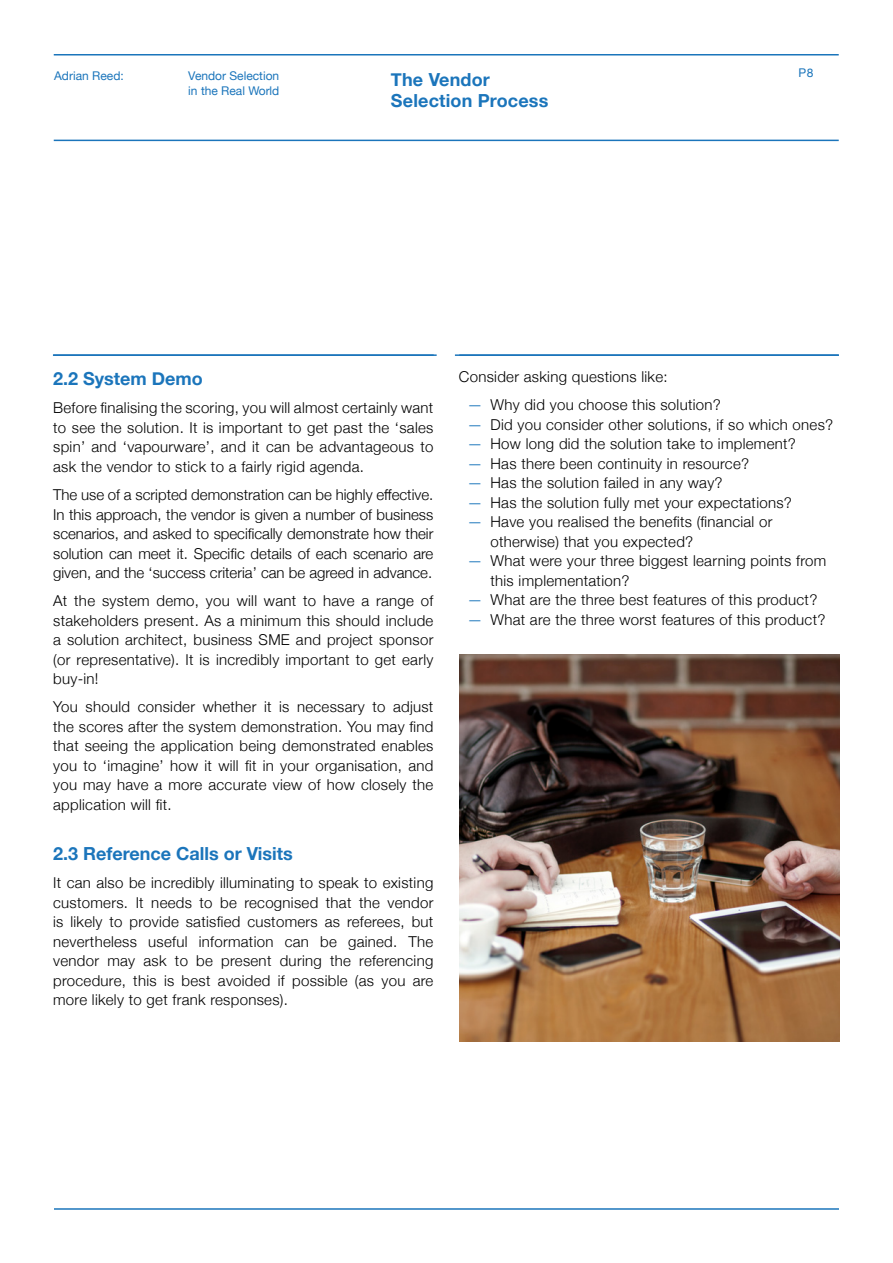
<style>
.page{position:relative;width:893px;height:1263px;background:#fff}
.page>*{position:absolute;margin:0;border:0;box-sizing:border-box;transform-origin:0 0}
.H3___Helvetica_Neue{font:700 18px/21px "Helvetica Neue";color:#1b75bb}
.Body_text___Helvetic{font:300 15px/19.5px "Helvetica Neue";letter-spacing:.02em;color:#000;text-align:justify}
.Body_text__with_spac{font:300 15px/19.5px "Helvetica Neue";letter-spacing:.02em;color:#000;text-align:justify}
.Folio__blue____Helve{font:12px "Helvetica Neue";color:#1b75bb}
.s1{color:#1b75bb}
</style>
<div class="page">
<hr style="left:54px;top:1208px;width:785px;height:2px;background:#1b75bb">
<hr style="left:54px;top:54px;width:785px;height:2px;background:#1b75bb">
<hr style="left:54px;top:140px;width:785px;height:1px;background:#1b75bb">
<hr style="left:53px;top:354px;width:384px;height:2px;background:#1b75bb">
<hr style="left:455px;top:354px;width:384px;height:2px;background:#1b75bb">
<img style="left:459px;top:655px;width:380px;height:387px">
<p class="Folio__blue____Helve" style="left:54px;top:67px;width:71px">Adrian Reed:</p>
<p class="Folio__blue____Helve" style="left:188px;top:67px;width:92px">Vendor Selection</p>
<p class="Folio__blue____Helve" style="left:798px;top:64px;width:17px">P8</p>
<p class="Folio__blue____Helve" style="left:188px;top:82px;width:93px">in the Real World</p>
<p class="H3___Helvetica_Neue" style="left:391px;top:70px;width:159px">The Vendor<br>Selection Process</p>
<p class="H3___Helvetica_Neue" style="left:53px;top:369px;width:151px">2.2 System Demo</p>
<p class="Body_text___Helvetic" style="left:53px;top:397px;width:382px">Before finalising the scoring, you will almost certainly want to see the solution. It is important to get past the ‘sales spin’ and ‘vapourware’, and it can be advantageous to ask the vendor to stick to a fairly rigid agenda.</p>
<p class="Body_text___Helvetic" style="left:53px;top:484px;width:382px">The use of a scripted demonstration can be highly effective.<br>In this approach, the vendor is given a number of business scenarios, and asked to specifically demonstrate how their solution can meet it. Specific details of each scenario are given, and the ‘success criteria’ can be agreed in advance.</p>
<p class="Body_text___Helvetic" style="left:53px;top:590px;width:382px">At the system demo, you will want to have a range of stakeholders present. As a minimum this should include a solution architect, business SME and project sponsor (or representative). It is incredibly important to get early buy-in!</p>
<p class="Body_text__with_spac" style="left:53px;top:696px;width:382px">You should consider whether it is necessary to adjust the scores after the system demonstration. You may find that seeing the application being demonstrated enables you to ‘imagine’ how it will fit in your organisation, and you may have a more accurate view of how closely the application will fit.</p>
<p class="H3___Helvetica_Neue" style="left:53px;top:844px;width:241px">2.3 Reference Calls or Visits</p>
<p class="Body_text___Helvetic" style="left:53px;top:872px;width:382px">It can also be incredibly illuminating to speak to existing customers. It needs to be recognised that the vendor is likely to provide satisfied customers as referees, but nevertheless useful information can be gained. The vendor may ask to be present during the referencing procedure, this is best avoided if possible (as you are more likely to get frank responses).</p>
<p class="Body_text___Helvetic" style="left:459px;top:366px;width:210px">Consider asking questions like:</p>
<p class="Body_text___Helvetic" style="left:467px;top:394px;width:255px"><span class="s1">—</span> Why did you choose this solution?</p>
<p class="Body_text___Helvetic" style="left:467px;top:414px;width:367px"><span class="s1">—</span> Did you consider other solutions, if so which ones?</p>
<p class="Body_text___Helvetic" style="left:467px;top:433px;width:330px"><span class="s1">—</span> How long did the solution take to implement?</p>
<p class="Body_text___Helvetic" style="left:467px;top:453px;width:283px"><span class="s1">—</span> Has there been continuity in resource?</p>
<p class="Body_text___Helvetic" style="left:467px;top:472px;width:257px"><span class="s1">—</span> Has the solution failed in any way?</p>
<p class="Body_text___Helvetic" style="left:467px;top:492px;width:326px"><span class="s1">—</span> Has the solution fully met your expectations?</p>
<p class="Body_text___Helvetic" style="left:490px;top:511px;width:284px;text-indent:-23px"><span class="s1">—</span> Have you realised the benefits (financial or otherwise) that you expected?</p>
<p class="Body_text___Helvetic" style="left:490px;top:550px;width:337px;text-indent:-23px"><span class="s1">—</span> What were your three biggest learning points from this implementation?</p>
<p class="Body_text___Helvetic" style="left:467px;top:589px;width:351px"><span class="s1">—</span> What are the three best features of this product?</p>
<p class="Body_text___Helvetic" style="left:467px;top:609px;width:360px"><span class="s1">—</span> What are the three worst features of this product?</p>
</div>
